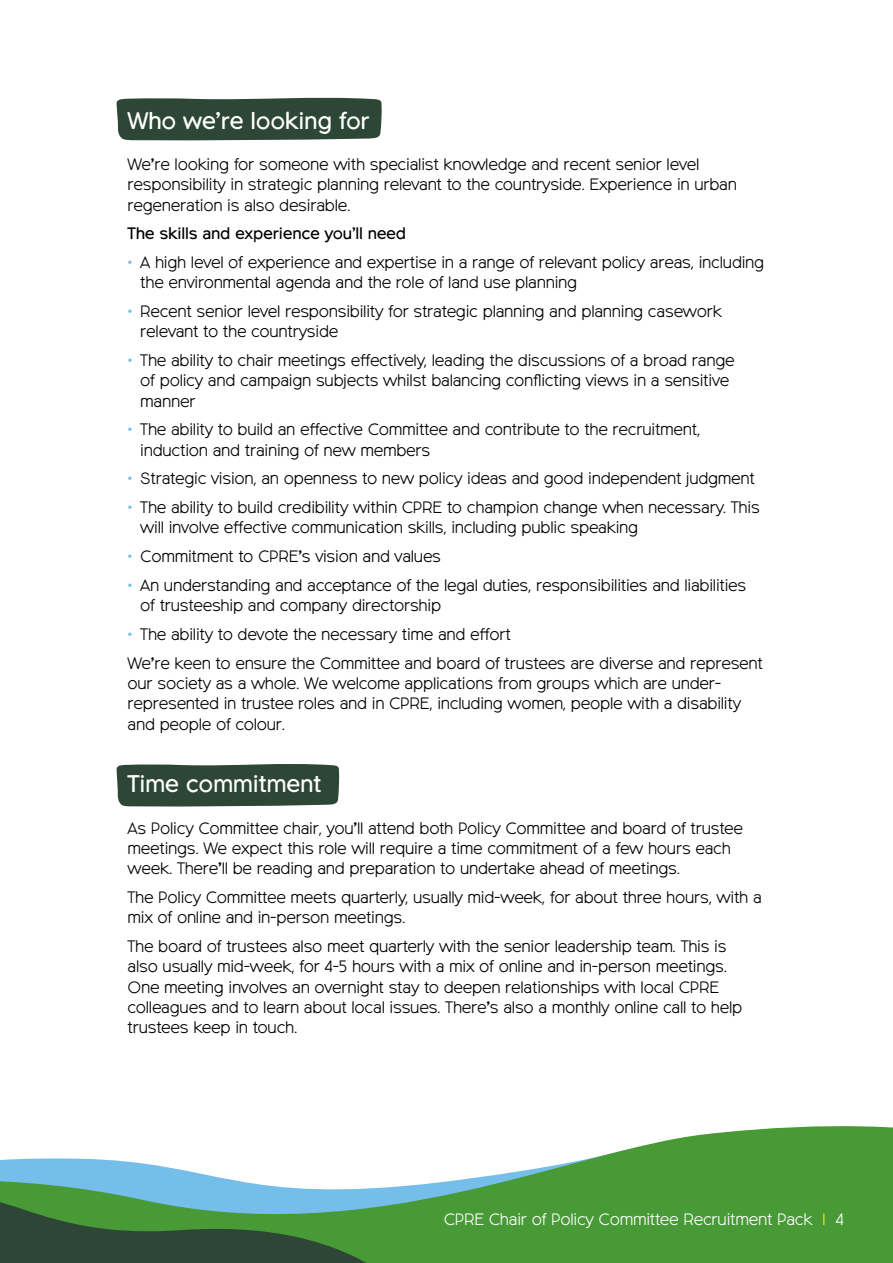
<style>
.page{position:relative;width:893px;height:1263px;background:#fff}
.page>*{position:absolute;margin:0;border:0;box-sizing:border-box;transform-origin:0 0}
.Header_B{font:24px "Northwoods";letter-spacing:-.015em;color:#fff}
.Body_Text{font:300 16.5px/20.2px "Northwoods";letter-spacing:-.015em;color:#000}
.Body_Text-2{font:300 16.5px "Northwoods";letter-spacing:-.015em;color:#fff}
.Body_Text-3{font:16.5px "Northwoods";letter-spacing:-.015em;color:#000}
.s1{font-weight:400;color:#76beea}
.s2{color:#ffed00}
</style>
<div class="page">
<svg style="left:0;top:1126px;width:893px;height:137px"></svg>
<svg style="left:0;top:1190px;width:620px;height:73px;background:#46884d"></svg>
<svg style="left:117px;top:97px;width:265px;height:44px;background:#3c5343"></svg>
<svg style="left:117px;top:764px;width:222px;height:43px;background:#374e3e"></svg>
<p class="Header_B" style="left:128px;top:106px;width:244px">Who we’re looking for</p>
<p class="Body_Text" style="left:128px;top:155px;width:611px">We’re looking for someone with specialist knowledge and recent senior level responsibility in strategic planning relevant to the countryside. Experience in urban regeneration is also desirable.</p>
<p class="Body_Text-3" style="left:128px;top:224px;width:280px">The skills and experience you’ll need</p>
<p class="Body_Text" style="left:140px;top:253px;width:625px;text-indent:-13px"><span class="s1">•</span> A high level of experience and expertise in a range of relevant policy areas, including the environmental agenda and the role of land use planning</p>
<p class="Body_Text" style="left:140px;top:302px;width:583px;text-indent:-13px"><span class="s1">•</span> Recent senior level responsibility for strategic planning and planning casework relevant to the countryside</p>
<p class="Body_Text" style="left:140px;top:351px;width:596px;text-indent:-13px"><span class="s1">•</span> The ability to chair meetings effectively, leading the discussions of a broad range of policy and campaign subjects whilst balancing conflicting views in a sensitive manner</p>
<p class="Body_Text" style="left:140px;top:420px;width:561px;text-indent:-13px"><span class="s1">•</span> The ability to build an effective Committee and contribute to the recruitment, induction and training of new members</p>
<p class="Body_Text" style="left:128px;top:469px;width:629px"><span class="s1">•</span> Strategic vision, an openness to new policy ideas and good independent judgment</p>
<p class="Body_Text" style="left:140px;top:498px;width:621px;text-indent:-13px"><span class="s1">•</span> The ability to build credibility within CPRE to champion change when necessary. This will involve effective communication skills, including public speaking</p>
<p class="Body_Text" style="left:128px;top:547px;width:315px"><span class="s1">•</span> Commitment to CPRE’s vision and values</p>
<p class="Body_Text" style="left:140px;top:576px;width:608px;text-indent:-13px"><span class="s1">•</span> An understanding and acceptance of the legal duties, responsibilities and liabilities of trusteeship and company directorship</p>
<p class="Body_Text" style="left:128px;top:625px;width:385px"><span class="s1">•</span> The ability to devote the necessary time and effort</p>
<p class="Body_Text" style="left:128px;top:653px;width:637px">We’re keen to ensure the Committee and board of trustees are diverse and represent our society as a whole. We welcome applications from groups which are under&shy;represented in trustee roles and in CPRE, including women, people with a disability and people of colour.</p>
<p class="Header_B" style="left:128px;top:770px;width:196px">Time commitment</p>
<p class="Body_Text" style="left:128px;top:818px;width:617px">As Policy Committee chair, you’ll attend both Policy Committee and board of trustee meetings. We expect this role will require a time commitment of a few hours each week. There’ll be reading and preparation to undertake ahead of meetings.</p>
<p class="Body_Text" style="left:128px;top:888px;width:636px">The Policy Committee meets quarterly, usually mid-week, for about three hours, with a mix of online and in-person meetings.</p>
<p class="Body_Text" style="left:128px;top:937px;width:616px">The board of trustees also meet quarterly with the senior leadership team. This is also usually mid-week, for 4-5 hours with a mix of online and in-person meetings.<br>One meeting involves an overnight stay to deepen relationships with local CPRE colleagues and to learn about local issues. There’s also a monthly online call to help trustees keep in touch.</p>
<p class="Body_Text-2" style="left:444px;top:1210px;width:401px">CPRE Chair of Policy Committee Recruitment Pack <span class="s2">I</span> 4</p>
</div>
